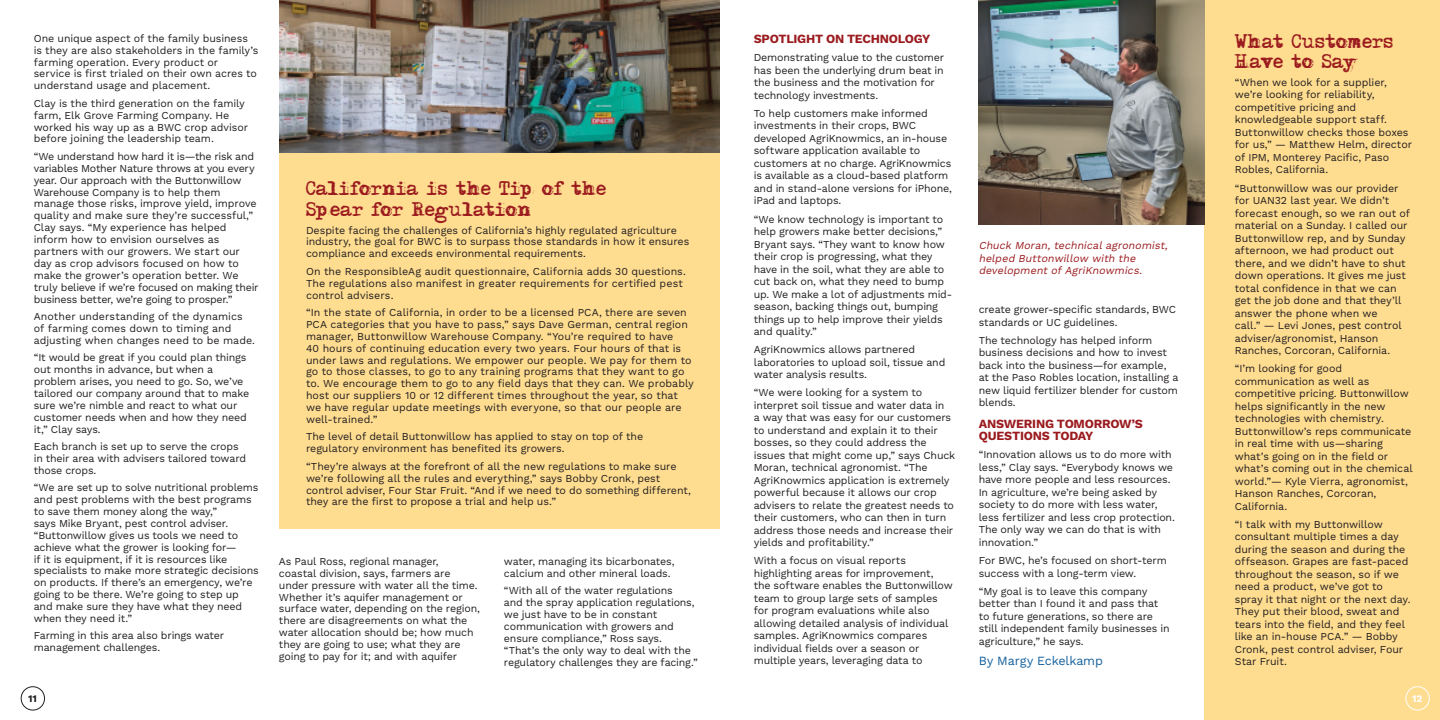
<style>
.page{position:relative;width:1440px;height:720px;background:#fff}
.page>*{position:absolute;margin:0;border:0;box-sizing:border-box;transform-origin:0 0}
.t1{font:17.5px/21px "Adler";letter-spacing:-.005em;color:#9b1b1f}
.t2{font:700 12.5px/12.5px "Work Sans";letter-spacing:-.02em;color:#9b1b1f}
.t3{font:12.5px "Work Sans";letter-spacing:-.01em;color:#15619e}
.t4{font:10.62px/12.5px "Work Sans";letter-spacing:-.01em;color:#231f20}
.t5{font:italic 10.62px/12.5px "Work Sans";color:#9b1b1f}
.t6{font:700 10px "Work Sans";color:#231f20}
.t7{font:700 10px "Work Sans";color:#fff}
</style>
<div class="page">
<div style="left:279px;top:0;width:441px;height:528px;background:#fedc90"></div>
<img style="left:279px;top:0;width:441px;height:153px">
<div style="left:21px;top:686px;width:24px;height:25px;border:1px solid #231f20;border-radius:50%"></div>
<div style="left:1204px;top:0;width:236px;height:720px;background:#fedc90"></div>
<img style="left:979px;top:0;width:225px;height:225px">
<div style="left:1405px;top:686px;width:25px;height:25px;border:1px solid #fff;border-radius:50%"></div>
<p class="t4" style="left:34px;top:33px;width:226px;line-height:11.9px">One unique aspect of the family business is they are also stakeholders in the family’s farming operation. Every product or<br>service is first trialed on their own acres to understand usage and placement.</p>
<p class="t4" style="left:34px;top:98px;width:216px;line-height:11.9px">Clay is the third generation on the family farm, Elk Grove Farming Company. He worked his way up as a BWC crop advisor before joining the leadership team.</p>
<p class="t4" style="left:34px;top:151px;width:226px;line-height:11.9px">“We understand how hard it is—the risk and variables Mother Nature throws at you every year. Our approach with the Buttonwillow Warehouse Company is to help them manage those risks, improve yield, improve quality and make sure they’re successful,” Clay says. “My experience has helped inform how to envision ourselves as partners with our growers. We start our day as crop advisors focused on how to make the grower’s operation better. We truly believe if we’re focused on making their business better, we’re going to prosper.”</p>
<p class="t4" style="left:34px;top:311px;width:223px;line-height:11.9px">Another understanding of the dynamics of farming comes down to timing and adjusting when changes need to be made.</p>
<p class="t4" style="left:34px;top:352px;width:217px;line-height:11.9px">“It would be great if you could plan things out months in advance, but when a problem arises, you need to go. So, we’ve tailored our company around that to make sure we’re nimble and react to what our customer needs when and how they need it,” Clay says.</p>
<p class="t4" style="left:34px;top:441px;width:214px;line-height:11.9px">Each branch is set up to serve the crops in their area with advisers tailored toward those crops.</p>
<p class="t4" style="left:34px;top:482px;width:227px;line-height:11.9px">“We are set up to solve nutritional problems and pest problems with the best programs to save them money along the way,”<br>says Mike Bryant, pest control adviser. “Buttonwillow gives us tools we need to achieve what the grower is looking for—<br>if it is equipment, if it is resources like specialists to make more strategic decisions on products. If there’s an emergency, we’re going to be there. We’re going to step up and make sure they have what they need when they need it.”</p>
<p class="t4" style="left:34px;top:630px;width:192px;line-height:11.9px">Farming in this area also brings water management challenges.</p>
<p class="t6" style="left:28px;top:693px;width:10px">11</p>
<h1 class="t1" style="left:306px;top:181px;width:302px">California is the Tip of the<br>Spear for Regulation</h1>
<p class="t4" style="left:306px;top:224px;width:385px;line-height:11.9px">Despite facing the challenges of California’s highly regulated agriculture industry, the goal for BWC is to surpass those standards in how it ensures compliance and exceeds environmental requirements.</p>
<p class="t4" style="left:306px;top:266px;width:381px;line-height:11.9px">On the ResponsibleAg audit questionnaire, California adds 30 questions.<br>The regulations also manifest in greater requirements for certified pest control advisers.</p>
<p class="t4" style="left:306px;top:307px;width:389px;line-height:11.9px">“In the state of California, in order to be a licensed PCA, there are seven PCA categories that you have to pass,” says Dave German, central region manager, Buttonwillow Warehouse Company. “You’re required to have<br>40 hours of continuing education every two years. Four hours of that is under laws and regulations. We empower our people. We pay for them to go to those classes, to go to any training programs that they want to go to. We encourage them to go to any field days that they can. We probably host our suppliers 10 or 12 different times throughout the year, so that we have regular update meetings with everyone, so that our people are well-trained.”</p>
<p class="t4" style="left:306px;top:431px;width:339px;line-height:11.9px">The level of detail Buttonwillow has applied to stay on top of the regulatory environment has benefited its growers.</p>
<p class="t4" style="left:306px;top:461px;width:387px;line-height:11.9px">“They’re always at the forefront of all the new regulations to make sure we’re following all the rules and everything,” says Bobby Cronk, pest control adviser, Four Star Fruit. “And if we need to do something different, they are the first to propose a trial and help us.”</p>
<p class="t4" style="left:279px;top:556px;width:202px;line-height:11.9px">As Paul Ross, regional manager,<br>coastal division, says, farmers are under pressure with water all the time.<br>Whether it’s aquifer management or surface water, depending on the region, there are disagreements on what the water allocation should be; how much they are going to use; what they are going to pay for it; and with aquifer</p>
<p class="t4" style="left:504px;top:556px;width:172px;line-height:11.9px">water, managing its bicarbonates, calcium and other mineral loads.</p>
<p class="t4" style="left:504px;top:585px;width:195px;line-height:11.9px">“With all of the water regulations<br>and the spray application regulations, we just have to be in constant communication with growers and ensure compliance,” Ross says. “That’s the only way to deal with the regulatory challenges they are facing.”</p>
<p class="t2" style="left:754px;top:33px;width:178px">SPOTLIGHT ON TECHNOLOGY</p>
<p class="t4" style="left:754px;top:52px;width:192px">Demonstrating value to the customer has been the underlying drum beat in the business and the motivation for technology investments.</p>
<p class="t4" style="left:754px;top:108px;width:200px">To help customers make informed investments in their crops, BWC developed AgriKnowmics, an in-house software application available to customers at no charge. AgriKnowmics is available as a cloud-based platform and in stand-alone versions for iPhone, iPad and laptops.</p>
<p class="t4" style="left:754px;top:213px;width:200px">“We know technology is important to help growers make better decisions,” Bryant says. “They want to know how their crop is progressing, what they have in the soil, what they are able to cut back on, what they need to bump up. We make a lot of adjustments mid&shy;season, backing things out, bumping things up to help improve their yields and quality.”</p>
<p class="t4" style="left:754px;top:344px;width:193px">AgriKnowmics allows partnered laboratories to upload soil, tissue and water analysis results.</p>
<p class="t4" style="left:754px;top:387px;width:203px">“We were looking for a system to interpret soil tissue and water data in<br>a way that was easy for our customers to understand and explain it to their bosses, so they could address the issues that might come up,” says Chuck Moran, technical agronomist. “The AgriKnowmics application is extremely powerful because it allows our crop advisers to relate the greatest needs to their customers, who can then in turn address those needs and increase their yields and profitability.”</p>
<p class="t4" style="left:754px;top:555px;width:201px">With a focus on visual reports highlighting areas for improvement, the software enables the Buttonwillow team to group large sets of samples for program evaluations while also allowing detailed analysis of individual samples. AgriKnowmics compares individual fields over a season or multiple years, leveraging data to</p>
<p class="t5" style="left:979px;top:240px;width:193px">Chuck Moran, technical agronomist, helped Buttonwillow with the development of AgriKnowmics.</p>
<p class="t4" style="left:979px;top:304px;width:199px">create grower-specific standards, BWC standards or UC guidelines.</p>
<p class="t4" style="left:979px;top:334px;width:201px">The technology has helped inform business decisions and how to invest back into the business—for example, at the Paso Robles location, installing a new liquid fertilizer blender for custom blends.</p>
<p class="t2" style="left:979px;top:418px;width:166px">ANSWERING TOMORROW’S<br>QUESTIONS TODAY</p>
<p class="t4" style="left:979px;top:449px;width:198px">“Innovation allows us to do more with less,” Clay says. “Everybody knows we have more people and less resources.<br>In agriculture, we’re being asked by society to do more with less water, less fertilizer and less crop protection.<br>The only way we can do that is with innovation.”</p>
<p class="t4" style="left:979px;top:555px;width:190px">For BWC, he’s focused on short-term success with a long-term view.</p>
<p class="t4" style="left:979px;top:585px;width:192px">“My goal is to leave this company better than I found it and pass that to future generations, so there are still independent family businesses in agriculture,” he says.</p>
<p class="t3" style="left:979px;top:654px;width:126px">By Margy Eckelkamp</p>
<h1 class="t1" style="left:1235px;top:34px;width:161px;line-height:20px">What Customers<br>Have to Say</h1>
<p class="t4" style="left:1235px;top:77px;width:179px">“When we look for a supplier, we’re looking for reliability, competitive pricing and knowledgeable support staff.<br>Buttonwillow checks those boxes for us,” — Matthew Helm, director of IPM, Monterey Pacific, Paso<br>Robles, California.</p>
<p class="t4" style="left:1235px;top:182px;width:177px">“Buttonwillow was our provider for UAN32 last year. We didn’t forecast enough, so we ran out of material on a Sunday. I called our<br>Buttonwillow rep, and by Sunday afternoon, we had product out there, and we didn’t have to shut down operations. It gives me just total confidence in that we can get the job done and that they’ll answer the phone when we<br>call.” — Levi Jones, pest control adviser/agronomist, Hanson<br>Ranches, Corcoran, California.</p>
<p class="t4" style="left:1235px;top:363px;width:179px">“I’m looking for good communication as well as competitive pricing. Buttonwillow helps significantly in the new technologies with chemistry.<br>Buttonwillow’s reps communicate in real time with us—sharing what’s going on in the field or what’s coming out in the chemical world.”— Kyle Vierra, agronomist,<br>Hanson Ranches, Corcoran,<br>California.</p>
<p class="t4" style="left:1235px;top:518px;width:177px">“I talk with my Buttonwillow consultant multiple times a day during the season and during the offseason. Grapes are fast-paced throughout the season, so if we need a product, we’ve got to spray it that night or the next day.<br>They put their blood, sweat and tears into the field, and they feel like an in-house PCA.” — Bobby<br>Cronk, pest control adviser, Four<br>Star Fruit.</p>
<p class="t7" style="left:1412px;top:693px;width:12px">12</p>
</div>
